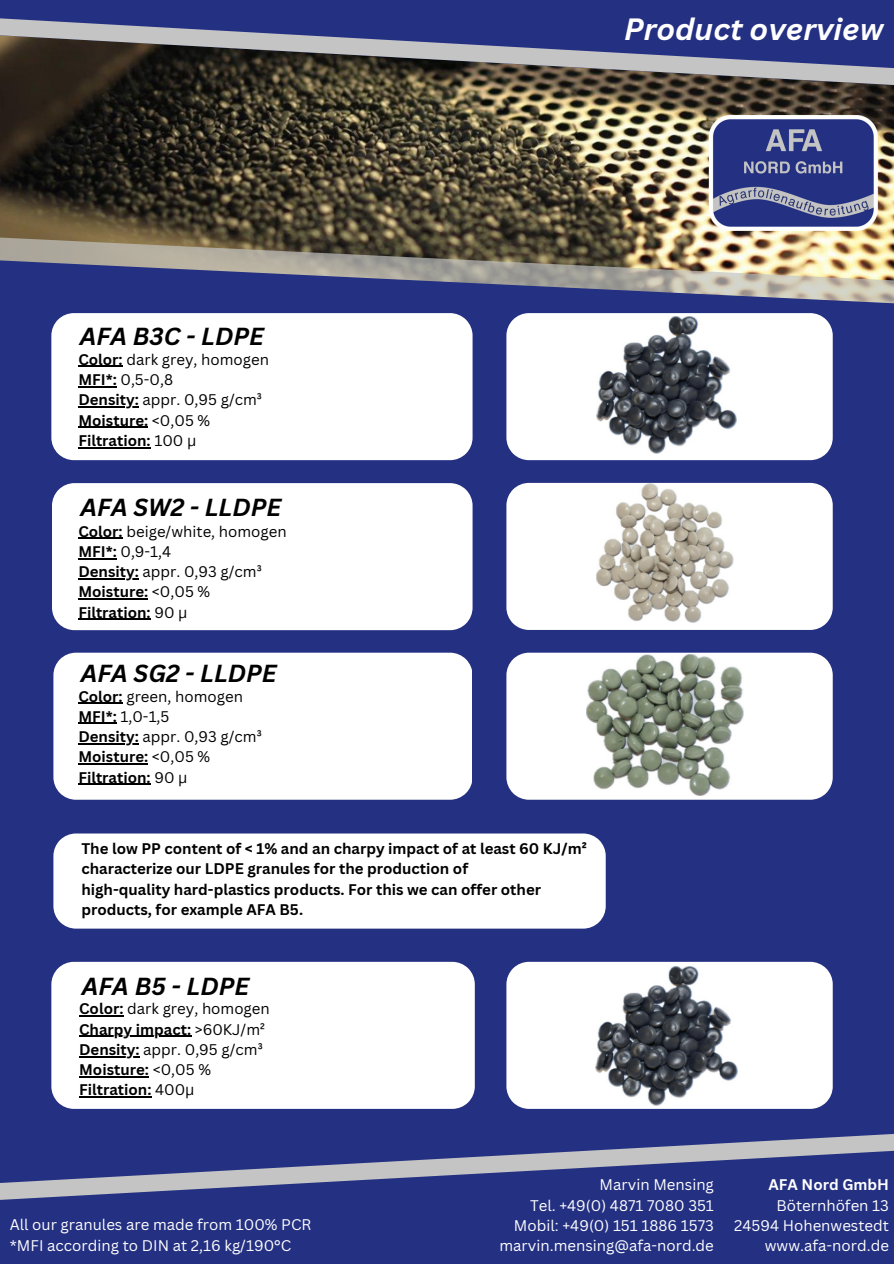
<style>
.page{position:relative;width:894px;height:1264px;background:#fff}
.page>*{position:absolute;margin:0;border:0;box-sizing:border-box;transform-origin:0 0}
.t1{font:italic 700 30px "Canva Sans";color:#fff}
.t2{font:italic 700 24px "Canva Sans";color:#000}
.t3{font:700 15px/20.2px "Canva Sans";color:#000}
.t4{font:15px "Canva Sans";color:#000}
.t5{font:15px/20.9px "Canva Sans";color:#fff}
.t6{font:700 15px "Canva Sans";color:#fff}
.s1{font-weight:700}
.s2{font-weight:400}
</style>
<div class="page">
<div style="left:0;top:0;width:893px;height:1263px;background:#243082"></div>
<svg style="left:0;top:1134px;width:893px;height:66px"></svg>
<img style="left:0;top:86px;width:893px;height:150px">
<svg style="left:0;top:18px;width:893px;height:68px"></svg>
<img style="left:705px;top:116px;width:179px;height:114px">
<img style="left:0;top:236px;width:893px;height:23px">
<svg style="left:0;top:259px;width:893px;height:113px"></svg>
<div style="left:51px;top:313px;width:421px;height:147px;background:#fff"></div>
<div style="left:506px;top:313px;width:326px;height:147px;background:#fff"></div>
<img style="left:596px;top:317px;width:140px;height:137px">
<div style="left:506px;top:483px;width:326px;height:147px;background:#fff"></div>
<img style="left:596px;top:483px;width:137px;height:139px">
<div style="left:51px;top:961px;width:423px;height:147px;background:#fff"></div>
<hr style="left:79px;top:1015px;width:44px;height:1px;background:#000">
<hr style="left:79px;top:1035px;width:112px;height:1px;background:#000">
<hr style="left:79px;top:1056px;width:61px;height:1px;background:#000">
<hr style="left:79px;top:1076px;width:70px;height:1px;background:#000">
<hr style="left:79px;top:1096px;width:72px;height:1px;background:#000">
<hr style="left:78px;top:366px;width:45px;height:1px;background:#000">
<hr style="left:78px;top:386px;width:39px;height:1px;background:#000">
<hr style="left:78px;top:406px;width:61px;height:1px;background:#000">
<hr style="left:78px;top:427px;width:70px;height:1px;background:#000">
<hr style="left:78px;top:447px;width:73px;height:1px;background:#000">
<div style="left:53px;top:652px;width:419px;height:147px;background:#fff"></div>
<hr style="left:78px;top:702px;width:45px;height:1px;background:#000">
<hr style="left:78px;top:723px;width:39px;height:1px;background:#000">
<hr style="left:78px;top:743px;width:61px;height:1px;background:#000">
<hr style="left:78px;top:763px;width:70px;height:1px;background:#000">
<hr style="left:78px;top:783px;width:73px;height:1px;background:#000">
<div style="left:52px;top:483px;width:420px;height:147px;background:#fff"></div>
<hr style="left:78px;top:537px;width:45px;height:2px;background:#000">
<hr style="left:78px;top:558px;width:39px;height:1px;background:#000">
<hr style="left:78px;top:578px;width:61px;height:1px;background:#000">
<hr style="left:78px;top:598px;width:70px;height:1px;background:#000">
<hr style="left:78px;top:618px;width:73px;height:2px;background:#000">
<div style="left:53px;top:833px;width:552px;height:95px;background:#fff"></div>
<div style="left:506px;top:652px;width:326px;height:147px;background:#fff"></div>
<img style="left:586px;top:654px;width:157px;height:141px">
<div style="left:506px;top:961px;width:326px;height:147px;background:#fff"></div>
<img style="left:595px;top:966px;width:142px;height:139px">
<h1 class="t1" style="left:624px;top:8px;width:260px">Product overview</h1>
<h2 class="t2" style="left:80px;top:319px;width:185px">AFA B3C - LDPE</h2>
<p class="t4" style="left:78px;top:349px;width:192px"><span class="s1">Color:</span> dark grey, homogen</p>
<p class="t4" style="left:78px;top:369px;width:96px"><span class="s1">MFI*:</span> 0,5-0,8</p>
<p class="t4" style="left:78px;top:389px;width:185px"><span class="s1">Density:</span> appr. 0,95 g/cm³</p>
<p class="t3" style="left:78px;top:409px;width:133px">Moisture: <span class="s2">&lt;0,05 %</span></p>
<p class="t3" style="left:78px;top:430px;width:119px">Filtration: <span class="s2">100 μ</span></p>
<p class="t2" style="left:81px;top:490px;width:202px">AFA SW2 - LLDPE</p>
<p class="t4" style="left:78px;top:520px;width:210px"><span class="s1">Color:</span> beige/white, homogen</p>
<p class="t4" style="left:78px;top:541px;width:94px"><span class="s1">MFI*:</span> 0,9-1,4</p>
<p class="t4" style="left:78px;top:561px;width:185px"><span class="s1">Density:</span> appr. 0,93 g/cm³</p>
<p class="t3" style="left:78px;top:581px;width:133px">Moisture: <span class="s2">&lt;0,05 %</span></p>
<p class="t3" style="left:78px;top:601px;width:111px">Filtration: <span class="s2">90 μ</span></p>
<p class="t2" style="left:81px;top:656px;width:197px">AFA SG2 - LLDPE</p>
<h3 class="t4" style="left:78px;top:685px;width:166px"><span class="s1">Color:</span> green, homogen</h3>
<h2 class="t4" style="left:78px;top:705px;width:93px"><span class="s1">MFI*:</span> 1,0-1,5</h2>
<p class="t4" style="left:78px;top:726px;width:185px"><span class="s1">Density:</span> appr. 0,93 g/cm³</p>
<p class="t3" style="left:78px;top:746px;width:133px">Moisture: <span class="s2">&lt;0,05 %</span></p>
<p class="t3" style="left:78px;top:766px;width:111px">Filtration: <span class="s2">90 μ</span></p>
<p class="t3" style="left:81px;top:838px;width:507px">The low PP content of &lt; 1% and an charpy impact of at least 60 KJ/m² characterize our LDPE granules for the production of<br>high-quality hard-plastics products. For this we can offer other products, for example AFA B5.</p>
<p class="t2" style="left:82px;top:969px;width:169px">AFA B5 - LDPE</p>
<p class="t4" style="left:79px;top:998px;width:192px"><span class="s1">Color:</span> dark grey, homogen</p>
<p class="t3" style="left:79px;top:1018px;width:187px">Charpy impact: <span class="s2">&gt;60KJ/m²</span></p>
<p class="t4" style="left:79px;top:1038px;width:185px"><span class="s1">Density:</span> appr. 0,95 g/cm³</p>
<p class="t3" style="left:79px;top:1059px;width:133px">Moisture: <span class="s2">&lt;0,05 %</span></p>
<p class="t3" style="left:79px;top:1079px;width:117px">Filtration: <span class="s2">400µ</span></p>
<p class="t5" style="left:10px;top:1213px;width:303px">All our granules are made from 100% PCR *MFI according to DIN at 2,16 kg/190°C</p>
<p class="t5" style="left:599px;top:1173px;width:116px">Marvin Mensing</p>
<p class="t5" style="left:530px;top:1194px;width:185px">Tel. +49(0) 4871 7080 351</p>
<p class="t5" style="left:514px;top:1214px;width:201px">Mobil: +49(0) 151 1886 1573</p>
<p class="t5" style="left:499px;top:1234px;width:216px">marvin.mensing@afa-nord.de</p>
<p class="t6" style="left:768px;top:1174px;width:122px">AFA Nord GmbH</p>
<h2 class="t5" style="left:776px;top:1194px;width:114px">Böternhöfen 13</h2>
<p class="t5" style="left:734px;top:1214px;width:156px">24594 Hohenwestedt</p>
<p class="t5" style="left:764px;top:1234px;width:126px">www.afa-nord.de</p>
</div>
